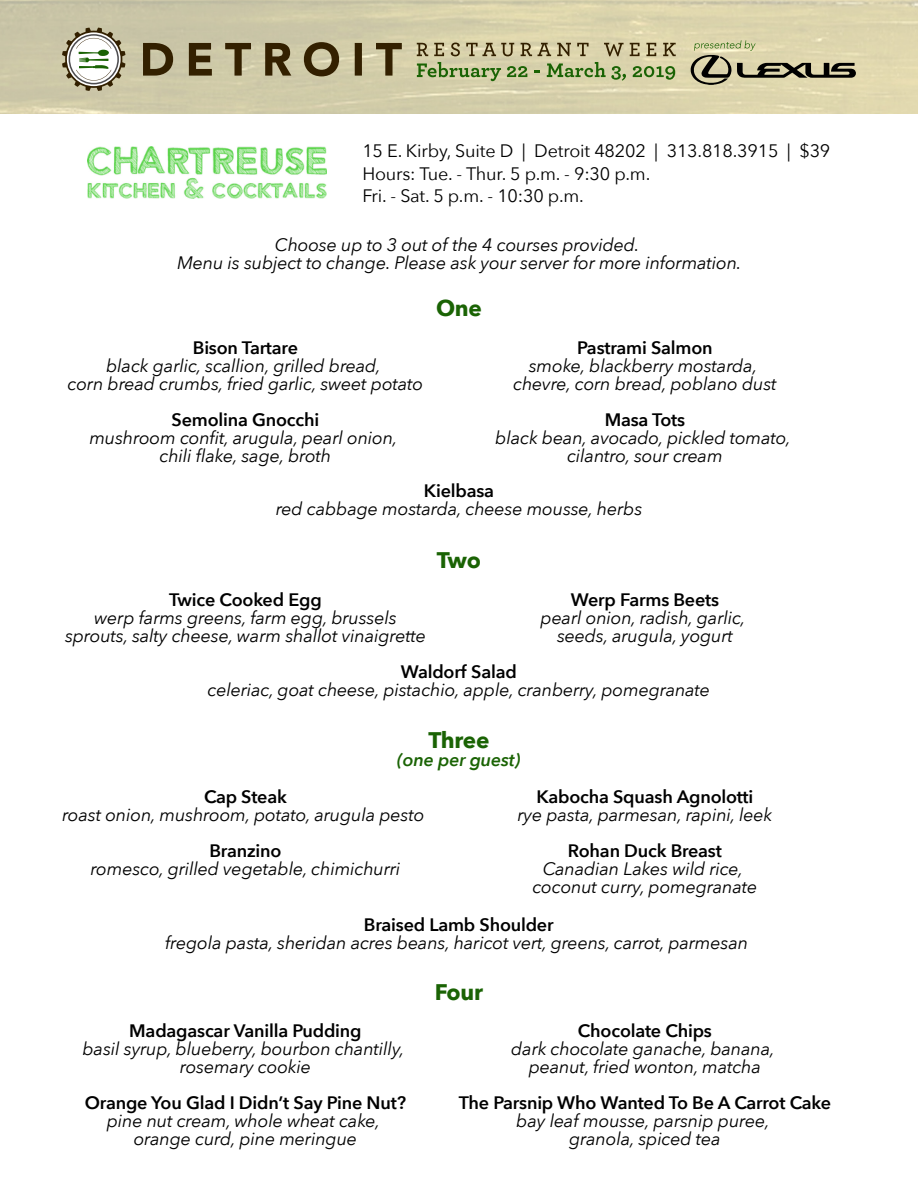
<style>
.page{position:relative;width:918px;height:1188px;background:#fff}
.page>*{position:absolute;margin:0;border:0;box-sizing:border-box;transform-origin:0 0}
.t1{font:700 22.5px "Avenir Next";letter-spacing:-.01em;color:#1a6304}
.t2{font:italic 18px/18px "Avenir Next";letter-spacing:-.01em;color:#000;text-align:center}
.t3{font:600 18px "Avenir Next";letter-spacing:-.01em;color:#000}
.t4{font:18px/22.5px "Avenir Next";letter-spacing:-.01em;color:#000}
.t5{font:italic 600 18px "Avenir Next";letter-spacing:-.01em;color:#1a6304}
</style>
<div class="page">
<img style="left:0;top:0;width:918px;height:114px">
<svg style="left:143px;top:42px;width:259px;height:34px;background:#958a69"></svg>
<svg style="left:62px;top:28px;width:63px;height:63px"></svg>
<svg style="left:417px;top:43px;width:259px;height:13px;background:#aea37e"></svg>
<svg style="left:417px;top:62px;width:84px;height:19px;background:#a4b37e"></svg>
<svg style="left:507px;top:66px;width:20px;height:11px"></svg>
<svg style="left:534px;top:70px;width:6px;height:2px"></svg>
<svg style="left:547px;top:62px;width:79px;height:19px;background:#a5b47e"></svg>
<svg style="left:633px;top:66px;width:42px;height:14px"></svg>
<svg style="left:691px;top:40px;width:165px;height:45px;background:#b2ac8b"></svg>
<img style="left:88px;top:147px;width:238px;height:52px">
<p class="t4" style="left:362px;top:139px;width:470px">15 E. Kirby, Suite D | Detroit 48202 | 313.818.3915 | $39<br>Hours: Tue. - Thur. 5 p.m. - 9:30 p.m.<br>Fri. - Sat. 5 p.m. - 10:30 p.m.</p>
<p class="t2" style="left:177px;top:235px;width:566px">Choose up to 3 out of the 4 courses provided.<br>Menu is subject to change. Please ask your server for more information.</p>
<p class="t3" style="left:193px;top:333px;width:107px">Bison Tartare</p>
<p class="t2" style="left:68px;top:356px;width:357px">black garlic, scallion, grilled bread,<br>corn bread crumbs, fried garlic, sweet potato</p>
<p class="t3" style="left:172px;top:405px;width:149px">Semolina Gnocchi</p>
<p class="t2" style="left:89px;top:428px;width:310px">mushroom confit, arugula, pearl onion, chili flake, sage, broth</p>
<p class="t1" style="left:436px;top:288px;width:47px">One</p>
<p class="t3" style="left:577px;top:333px;width:137px">Pastrami Salmon</p>
<p class="t2" style="left:513px;top:356px;width:265px">smoke, blackberry mostarda, chevre, corn bread, poblano dust</p>
<p class="t3" style="left:605px;top:405px;width:82px">Masa Tots</p>
<p class="t2" style="left:495px;top:428px;width:297px">black bean, avocado, pickled tomato, cilantro, sour cream</p>
<p class="t3" style="left:424px;top:475px;width:72px">Kielbasa</p>
<p class="t2" style="left:276px;top:499px;width:368px">red cabbage mostarda, cheese mousse, herbs</p>
<p class="t1" style="left:437px;top:540px;width:46px">Two</p>
<p class="t3" style="left:169px;top:584px;width:154px">Twice Cooked Egg</p>
<p class="t2" style="left:65px;top:608px;width:362px">werp farms greens, farm egg, brussels sprouts, salty cheese, warm shallot vinaigrette</p>
<p class="t3" style="left:401px;top:656px;width:118px">Waldorf Salad</p>
<p class="t2" style="left:208px;top:680px;width:504px">celeriac, goat cheese, pistachio, apple, cranberry, pomegranate</p>
<p class="t3" style="left:571px;top:584px;width:150px">Werp Farms Beets</p>
<p class="t2" style="left:541px;top:608px;width:207px">pearl onion, radish, garlic, seeds, arugula, yogurt</p>
<p class="t1" style="left:429px;top:720px;width:62px">Three</p>
<p class="t5" style="left:397px;top:744px;width:125px">(one per guest)</p>
<p class="t3" style="left:204px;top:782px;width:84px">Cap Steak</p>
<p class="t2" style="left:62px;top:805px;width:364px">roast onion, mushroom, potato, arugula pesto</p>
<p class="t3" style="left:209px;top:836px;width:74px">Branzino</p>
<p class="t2" style="left:90px;top:859px;width:311px">romesco, grilled vegetable, chimichurri</p>
<p class="t3" style="left:364px;top:909px;width:191px">Braised Lamb Shoulder</p>
<p class="t2" style="left:165px;top:933px;width:585px">fregola pasta, sheridan acres beans, haricot vert, greens, carrot, parmesan</p>
<p class="t3" style="left:536px;top:782px;width:218px">Kabocha Squash Agnolotti</p>
<p class="t2" style="left:517px;top:805px;width:256px">rye pasta, parmesan, rapini, leek</p>
<p class="t3" style="left:568px;top:836px;width:155px">Rohan Duck Breast</p>
<p class="t2" style="left:532px;top:859px;width:226px">Canadian Lakes wild rice, coconut curry, pomegranate</p>
<p class="t3" style="left:129px;top:1015px;width:234px">Madagascar Vanilla Pudding</p>
<p class="t2" style="left:82px;top:1039px;width:324px">basil syrup, blueberry, bourbon chantilly, rosemary cookie</p>
<p class="t3" style="left:85px;top:1087px;width:323px">Orange You Glad I Didn’t Say Pine Nut?</p>
<p class="t2" style="left:107px;top:1111px;width:275px">pine nut cream, whole wheat cake, orange curd, pine meringue</p>
<p class="t1" style="left:435px;top:972px;width:50px">Four</p>
<p class="t3" style="left:578px;top:1015px;width:136px">Chocolate Chips</p>
<p class="t2" style="left:511px;top:1039px;width:265px">dark chocolate ganache, banana, peanut, fried wonton, matcha</p>
<p class="t3" style="left:459px;top:1087px;width:374px">The Parsnip Who Wanted To Be A Carrot Cake</p>
<p class="t2" style="left:516px;top:1111px;width:255px">bay leaf mousse, parsnip puree, granola, spiced tea</p>
</div>
